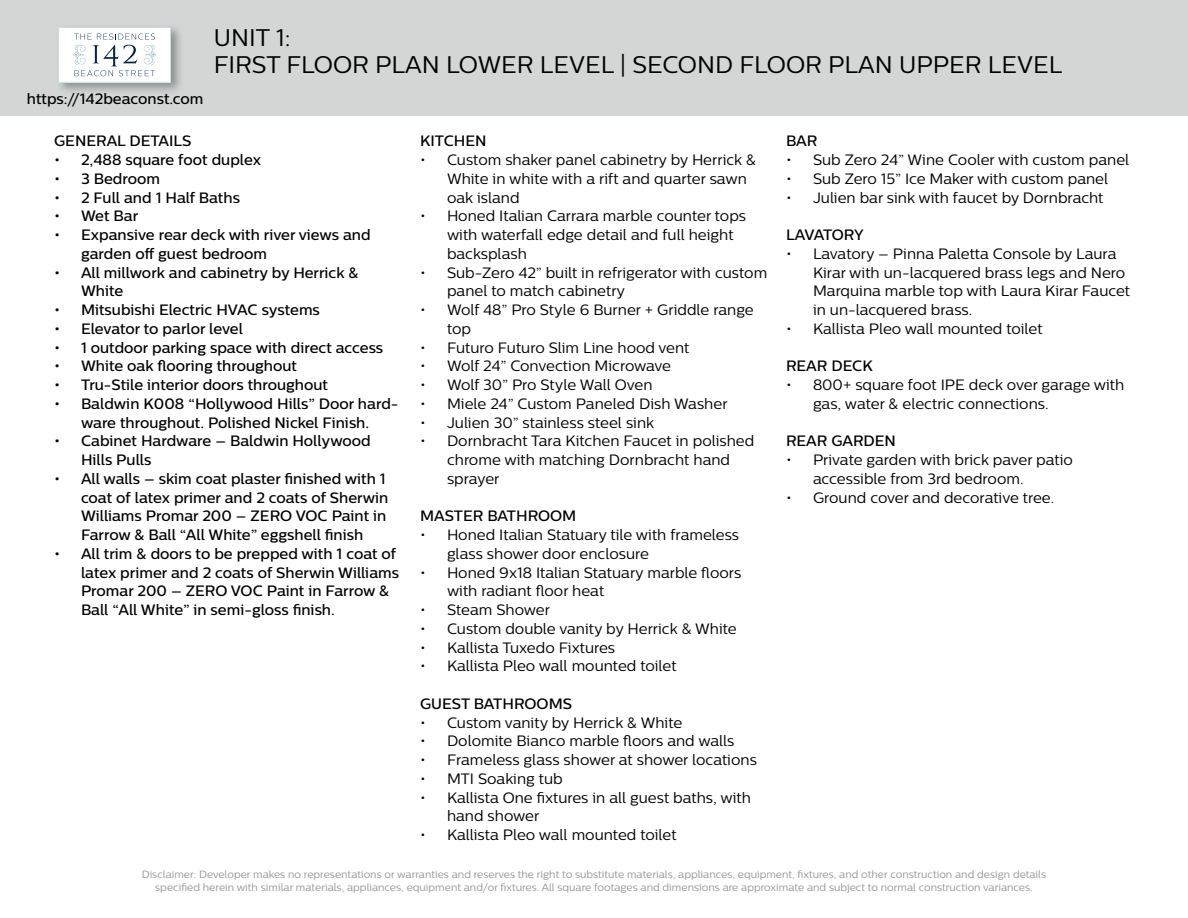
<style>
.page{position:relative;width:1188px;height:918px;background:#fff}
.page>*{position:absolute;margin:0;border:0;box-sizing:border-box;transform-origin:0 0}
.t1{font:24px/27px "Centrale Sans";color:#000}
.t2{font:15px/18.8px "Centrale Sans";color:#000}
.t3{font:500 15px/18.8px "Centrale Sans";color:#000}
.t4{font:500 15px "Centrale Sans";letter-spacing:-.025em;color:#000}
.t5{font:10.5px/12.6px "Centrale Sans";color:#969798;text-align:center}
</style>
<div class="page">
<div style="left:0;top:0;width:1188px;height:116px;background:#d4d5d5"></div>
<div style="left:55px;top:24px;width:129px;height:71px;background:#000;opacity:.33"></div>
<svg style="left:58px;top:27px;width:113px;height:55px;background:#edf0f2"></svg>
<p class="t3" style="left:27px;top:89px;width:178px">https://142beaconst.com</p>
<h1 class="t1" style="left:214px;top:23px;width:850px">UNIT 1:<br>FIRST FLOOR PLAN LOWER LEVEL | SECOND FLOOR PLAN UPPER LEVEL</h1>
<p class="t3" style="left:54px;top:131px;width:139px">GENERAL DETAILS</p>
<p class="t3" style="left:54px;top:150px;width:209px">• 2,488 square foot duplex</p>
<p class="t3" style="left:54px;top:169px;width:108px">• 3 Bedroom</p>
<p class="t3" style="left:54px;top:188px;width:187px">• 2 Full and 1 Half Baths</p>
<p class="t3" style="left:54px;top:206px;width:86px">• Wet Bar</p>
<p class="t3" style="left:81px;top:225px;width:291px;text-indent:-27px">• Expansive rear deck with river views and garden off guest bedroom</p>
<p class="t3" style="left:81px;top:263px;width:279px;text-indent:-27px">• All millwork and cabinetry by Herrick &amp;<br>White</p>
<p class="t3" style="left:54px;top:300px;width:267px">• Mitsubishi Electric HVAC systems</p>
<p class="t3" style="left:54px;top:319px;width:190px">• Elevator to parlor level</p>
<p class="t3" style="left:54px;top:338px;width:331px">• 1 outdoor parking space with direct access</p>
<p class="t3" style="left:54px;top:356px;width:245px">• White oak flooring throughout</p>
<p class="t3" style="left:54px;top:375px;width:276px">• Tru-Stile interior doors throughout</p>
<p class="t3" style="left:54px;top:394px;width:346px;text-align:center">• Baldwin K008 “Hollywood Hills” Door hard&shy;ware throughout. Polished Nickel Finish.</p>
<p class="t3" style="left:81px;top:431px;width:291px;text-indent:-27px">• Cabinet Hardware – Baldwin Hollywood<br>Hills Pulls</p>
<p class="t3" style="left:81px;top:469px;width:309px;text-indent:-27px">• All walls – skim coat plaster finished with 1 coat of latex primer and 2 coats of Sherwin Williams Promar 200 – ZERO VOC Paint in Farrow &amp; Ball “All White” eggshell finish</p>
<p class="t3" style="left:81px;top:544px;width:320px;text-indent:-27px">• All trim &amp; doors to be prepped with 1 coat of latex primer and 2 coats of Sherwin Williams Promar 200 – ZERO VOC Paint in Farrow &amp; Ball “All White” in semi-gloss finish.</p>
<p class="t3" style="left:420px;top:131px;width:68px">KITCHEN</p>
<p class="t2" style="left:447px;top:150px;width:311px;text-indent:-27px">• Custom shaker panel cabinetry by Herrick &amp;<br>White in white with a rift and quarter sawn oak island</p>
<p class="t2" style="left:447px;top:206px;width:301px;text-indent:-27px">• Honed Italian Carrara marble counter tops with waterfall edge detail and full height backsplash</p>
<p class="t2" style="left:447px;top:263px;width:322px;text-indent:-27px">• Sub-Zero 42” built in refrigerator with custom panel to match cabinetry</p>
<p class="t2" style="left:447px;top:300px;width:308px;text-indent:-27px">• Wolf 48” Pro Style 6 Burner + Griddle range top</p>
<p class="t2" style="left:420px;top:338px;width:271px">• Futuro Futuro Slim Line hood vent</p>
<p class="t2" style="left:420px;top:356px;width:253px">• Wolf 24” Convection Microwave</p>
<p class="t2" style="left:420px;top:375px;width:234px">• Wolf 30” Pro Style Wall Oven</p>
<p class="t2" style="left:420px;top:394px;width:309px">• Miele 24” Custom Paneled Dish Washer</p>
<p class="t2" style="left:420px;top:413px;width:236px">• Julien 30” stainless steel sink</p>
<p class="t2" style="left:447px;top:431px;width:309px;text-indent:-27px">• Dornbracht Tara Kitchen Faucet in polished chrome with matching Dornbracht hand sprayer</p>
<p class="t3" style="left:420px;top:506px;width:158px">MASTER BATHROOM</p>
<p class="t2" style="left:447px;top:525px;width:294px;text-indent:-27px">• Honed Italian Statuary tile with frameless glass shower door enclosure</p>
<p class="t2" style="left:447px;top:563px;width:296px;text-indent:-27px">• Honed 9x18 Italian Statuary marble floors with radiant floor heat</p>
<p class="t2" style="left:420px;top:600px;width:131px">• Steam Shower</p>
<p class="t2" style="left:420px;top:619px;width:318px">• Custom double vanity by Herrick &amp; White</p>
<p class="t2" style="left:420px;top:638px;width:197px">• Kallista Tuxedo Fixtures</p>
<p class="t2" style="left:420px;top:656px;width:258px">• Kallista Pleo wall mounted toilet</p>
<p class="t3" style="left:420px;top:694px;width:154px">GUEST BATHROOMS</p>
<p class="t2" style="left:420px;top:713px;width:264px">• Custom vanity by Herrick &amp; White</p>
<p class="t2" style="left:420px;top:731px;width:316px">• Dolomite Bianco marble floors and walls</p>
<p class="t2" style="left:420px;top:750px;width:338px">• Frameless glass shower at shower locations</p>
<p class="t2" style="left:420px;top:769px;width:144px">• MTI Soaking tub</p>
<p class="t2" style="left:447px;top:788px;width:305px;text-indent:-27px">• Kallista One fixtures in all guest baths, with hand shower</p>
<p class="t2" style="left:420px;top:825px;width:258px">• Kallista Pleo wall mounted toilet</p>
<p class="t3" style="left:786px;top:131px;width:33px">BAR</p>
<p class="t2" style="left:786px;top:150px;width:345px">• Sub Zero 24” Wine Cooler with custom panel</p>
<p class="t2" style="left:786px;top:169px;width:324px">• Sub Zero 15” Ice Maker with custom panel</p>
<p class="t2" style="left:786px;top:188px;width:319px">• Julien bar sink with faucet by Dornbracht</p>
<p class="t4" style="left:786px;top:226px;width:79px">LAVATORY</p>
<p class="t2" style="left:813px;top:244px;width:319px;text-indent:-27px">• Lavatory – Pinna Paletta Console by Laura Kirar with un-lacquered brass legs and Nero Marquina marble top with Laura Kirar Faucet in un-lacquered brass.</p>
<p class="t2" style="left:786px;top:319px;width:258px">• Kallista Pleo wall mounted toilet</p>
<p class="t3" style="left:786px;top:356px;width:88px">REAR DECK</p>
<p class="t2" style="left:813px;top:375px;width:313px;text-indent:-27px">• 800+ square foot IPE deck over garage with gas, water &amp; electric connections.</p>
<p class="t3" style="left:786px;top:431px;width:112px">REAR GARDEN</p>
<p class="t2" style="left:813px;top:450px;width:261px;text-indent:-27px">• Private garden with brick paver patio accessible from 3rd bedroom.</p>
<p class="t2" style="left:786px;top:488px;width:270px">• Ground cover and decorative tree.</p>
<p class="t5" style="left:142px;top:868px;width:906px">Disclaimer: Developer makes no representations or warranties and reserves the right to substitute materials, appliances, equipment, fixtures, and other construction and design details specified herein with similar materials, appliances, equipment and/or fixtures. All square footages and dimensions are approximate and subject to normal construction variances.</p>
</div>
